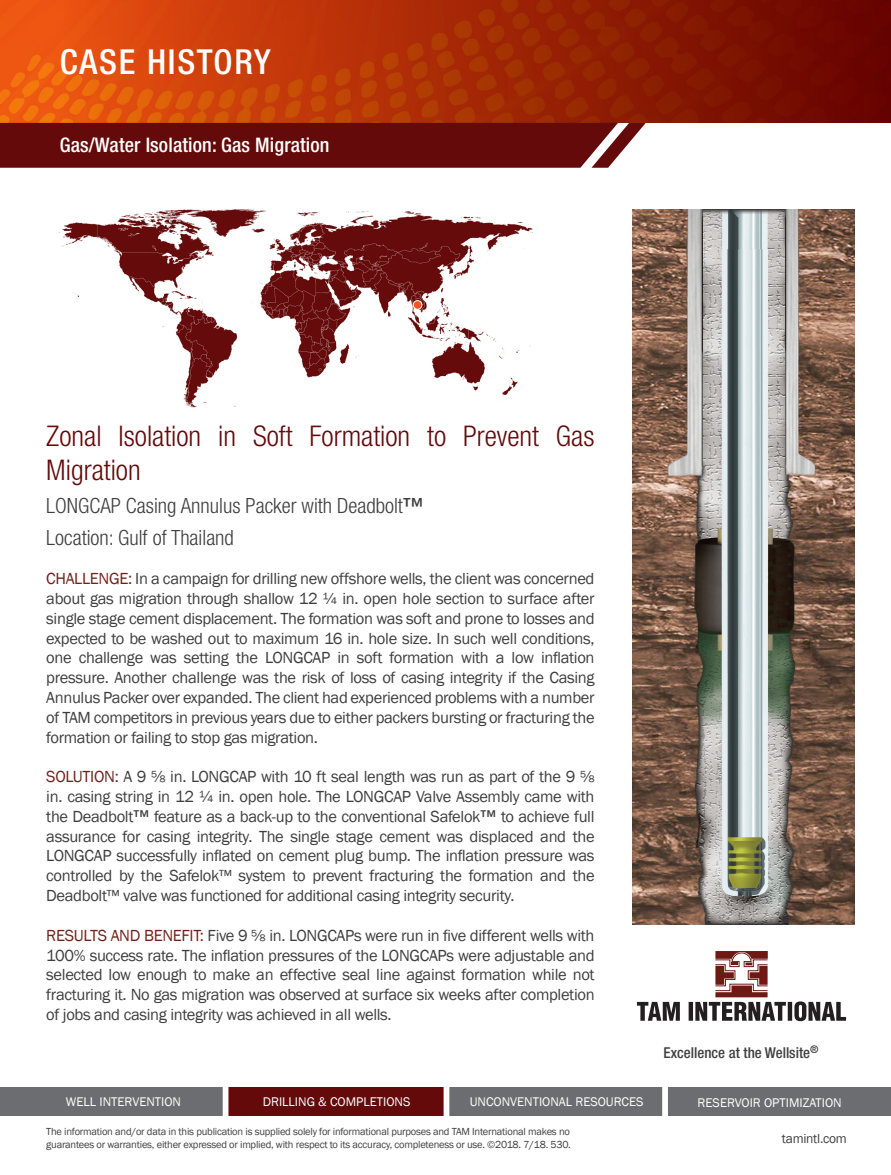
<style>
.page{position:relative;width:891px;height:1175px;background:#fff}
.page>*{position:absolute;margin:0;border:0;box-sizing:border-box;transform-origin:0 0}
.t1{font:500 condensed 34.5px "Helvetica Neue LT Std";letter-spacing:.05em;color:#fff}
.t2{font:300 condensed 28.5px/34.2px "Helvetica Neue LT Std";color:#640a0b}
.t3{font:300 condensed 21px "Helvetica Neue LT Std";color:#3e3e3f}
.t4{font:500 condensed 20.1px "Helvetica Neue LT Std";letter-spacing:.005em;color:#fff}
.t5{font:16.5px/19.8px "Franklin Gothic";letter-spacing:-.02em;color:#3e3e3f;text-align:justify}
.t6{font:500 condensed 15px "Helvetica Neue LT Std";color:#3e3e3f}
.t7{font:13.5px "Franklin Gothic";letter-spacing:-.02em;color:#3e3e3f}
.t8{font:12.9px "Franklin Gothic";color:#fff}
.t9{font:10.5px/12.6px "Franklin Gothic";letter-spacing:-.02em;color:#3e3e3f}
.s1{font-weight:500}
.s2{color:#702219}
.s3{font-family:"Helvetica Neue LT Std";font-weight:500;font-stretch:condensed}
</style>
<div class="page">
<svg style="left:0;top:0;width:60px;height:123px;background:#ee5d10"></svg>
<svg style="left:637px;top:951px;width:209px;height:70px"></svg>
<div style="left:0;top:1086px;width:227px;height:29px;background:#6c6d70"></div>
<div style="left:227px;top:1086px;width:221px;height:29px;background:#640a0b"></div>
<div style="left:447px;top:1086px;width:220px;height:29px;background:#6c6d70"></div>
<div style="left:666px;top:1086px;width:225px;height:29px;background:#6c6d70"></div>
<div style="left:223px;top:1079px;width:5px;height:47px;background:#fff"></div>
<div style="left:444px;top:1079px;width:5px;height:47px;background:#fff"></div>
<div style="left:662px;top:1079px;width:6px;height:47px;background:#fff"></div>
<div style="left:0;top:123px;width:646px;height:45px;background:#640a0b"></div>
<svg style="left:60px;top:0;width:831px;height:123px;background:#a52b05"></svg>
<img style="left:61px;top:210px;width:472px;height:198px">
<div style="left:413px;top:300px;width:9px;height:9px;background:#f15622;border-radius:50%"></div>
<div style="left:413px;top:300px;width:9px;height:9px;border:1px solid #fff;border-radius:50%"></div>
<img style="left:632px;top:209px;width:222px;height:715px">
<p class="t1" style="left:60px;top:41px;width:212px">CASE HISTORY</p>
<p class="t4" style="left:60px;top:133px;width:271px">Gas/Water Isolation: Gas Migration</p>
<p class="t2" style="left:46px;top:418px;width:550px">Zonal Isolation in Soft Formation to Prevent Gas<br>Migration</p>
<p class="t3" style="left:46px;top:493px;width:379px">LONGCAP Casing Annulus Packer with Deadbolt<span class="s1">™</span></p>
<p class="t3" style="left:46px;top:525px;width:189px">Location: Gulf of Thailand</p>
<p class="t5" style="left:46px;top:569px;width:550px"><span class="s2">CHALLENGE:</span> In a campaign for drilling new offshore wells, the client was concerned about gas migration through shallow 12 ¼ in. open hole section to surface after single stage cement displacement. The formation was soft and prone to losses and expected to be washed out to maximum 16 in. hole size. In such well conditions, one challenge was setting the LONGCAP in soft formation with a low inflation pressure. Another challenge was the risk of loss of casing integrity if the Casing Annulus Packer over expanded. The client had experienced problems with a number of TAM competitors in previous years due to either packers bursting or fracturing the formation or failing to stop gas migration.</p>
<p class="t5" style="left:46px;top:767px;width:550px"><span class="s2">SOLUTION:</span> A 9 ⅝ in. LONGCAP with 10 ft seal length was run as part of the 9 ⅝ in. casing string in 12 ¼ in. open hole. The LONGCAP Valve Assembly came with the Deadbolt<span class="s3">™</span> feature as a back-up to the conventional Safelok<span class="s3">™</span> to achieve full assurance for casing integrity. The single stage cement was displaced and the LONGCAP successfully inflated on cement plug bump. The inflation pressure was controlled by the Safelok™ system to prevent fracturing the formation and the Deadbolt™ valve was functioned for additional casing integrity security.</p>
<p class="t5" style="left:46px;top:925px;width:550px"><span class="s2">RESULTS AND BENEFIT:</span> Five 9 ⅝ in. LONGCAPs were run in five different wells with 100% success rate. The inflation pressures of the LONGCAPs were adjustable and selected low enough to make an effective seal line against formation while not fracturing it. No gas migration was observed at surface six weeks after completion of jobs and casing integrity was achieved in all wells.</p>
<p class="t6" style="left:664px;top:1043px;width:157px">Excellence at the Wellsite<sup>®</sup></p>
<p class="t8" style="left:66px;top:1093px;width:117px">WELL INTERVENTION</p>
<p class="t8" style="left:263px;top:1093px;width:149px">DRILLING &amp; COMPLETIONS</p>
<p class="t8" style="left:470px;top:1093px;width:175px">UNCONVENTIONAL RESOURCES</p>
<p class="t8" style="left:698px;top:1094px;width:146px">RESERVOIR OPTIMIZATION</p>
<p class="t9" style="left:46px;top:1125px;width:526px">The information and/or data in this publication is supplied solely for informational purposes and TAM International makes no guarantees or warranties, either expressed or implied, with respect to its accuracy, completeness or use. ©2018. 7/18. 530.</p>
<p class="t7" style="left:782px;top:1130px;width:66px">tamintl.com</p>
</div>
